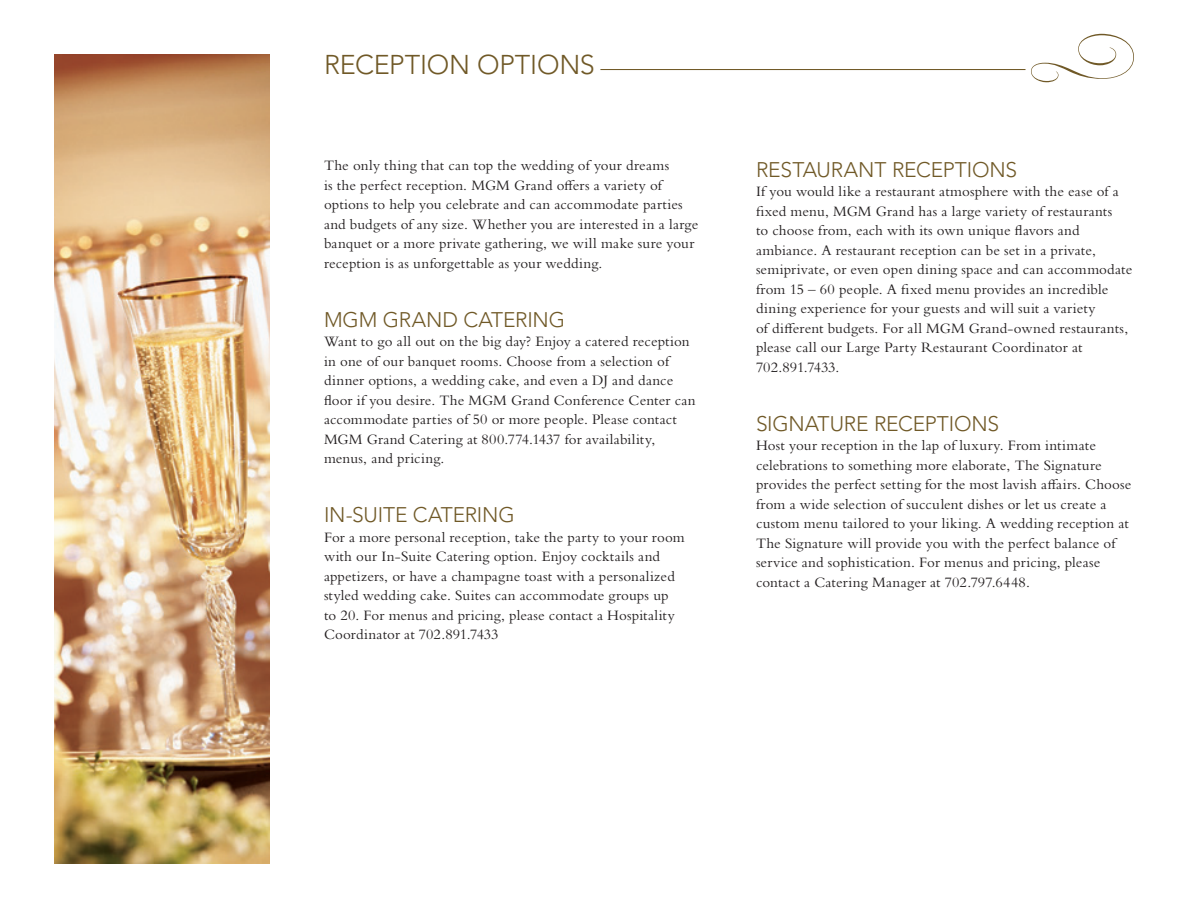
<style>
.page{position:relative;width:1188px;height:918px;background:#fff}
.page>*{position:absolute;margin:0;border:0;box-sizing:border-box;transform-origin:0 0}
.t1{font:300 27px "Avenir LT Std";letter-spacing:-.01em;color:#705927}
.t2{font:300 21px "Avenir LT Std";letter-spacing:-.01em;color:#705927}
.t3{font:15px/19.5px "Bembo Std";letter-spacing:.01em;color:#231f20}
</style>
<div class="page">
<img style="left:54px;top:54px;width:216px;height:810px">
<hr style="left:600px;top:69px;width:426px;height:1px;background:#705927">
<svg style="left:1031px;top:34px;width:103px;height:48px"></svg>
<h1 class="t1" style="left:324px;top:49px;width:272px">RECEPTION OPTIONS</h1>
<p class="t3" style="left:324px;top:156px;width:376px">The only thing that can top the wedding of your dreams<br>is the perfect reception. MGM Grand offers a variety of options to help you celebrate and can accommodate parties and budgets of any size. Whether you are interested in a large banquet or a more private gathering, we will make sure your reception is as unforgettable as your wedding.</p>
<h2 class="t2" style="left:324px;top:307px;width:243px">MGM GRAND CATERING</h2>
<p class="t3" style="left:324px;top:332px;width:373px">Want to go all out on the big day? Enjoy a catered reception in one of our banquet rooms. Choose from a selection of dinner options, a wedding cake, and even a DJ and dance floor if you desire. The MGM Grand Conference Center can accommodate parties of 50 or more people. Please contact MGM Grand Catering at 800.774.1437 for availability, menus, and pricing.</p>
<h2 class="t2" style="left:324px;top:503px;width:192px">IN-SUITE CATERING</h2>
<p class="t3" style="left:324px;top:527px;width:362px">For a more personal reception, take the party to your room with our In-Suite Catering option. Enjoy cocktails and appetizers, or have a champagne toast with a personalized styled wedding cake. Suites can accommodate groups up to 20. For menus and pricing, please contact a Hospitality Coordinator at 702.891.7433</p>
<h2 class="t2" style="left:756px;top:157px;width:263px">RESTAURANT RECEPTIONS</h2>
<p class="t3" style="left:756px;top:181px;width:378px">If you would like a restaurant atmosphere with the ease of a fixed menu, MGM Grand has a large variety of restaurants<br>to choose from, each with its own unique flavors and ambiance. A restaurant reception can be set in a private, semiprivate, or even open dining space and can accommodate from 15 – 60 people. A fixed menu provides an incredible dining experience for your guests and will suit a variety<br>of different budgets. For all MGM Grand-owned restaurants, please call our Large Party Restaurant Coordinator at 702.891.7433.</p>
<h2 class="t2" style="left:756px;top:411px;width:245px">SIGNATURE RECEPTIONS</h2>
<p class="t3" style="left:756px;top:435px;width:377px">Host your reception in the lap of luxury. From intimate celebrations to something more elaborate, The Signature provides the perfect setting for the most lavish affairs. Choose from a wide selection of succulent dishes or let us create a custom menu tailored to your liking. A wedding reception at The Signature will provide you with the perfect balance of service and sophistication. For menus and pricing, please contact a Catering Manager at 702.797.6448.</p>
</div>
